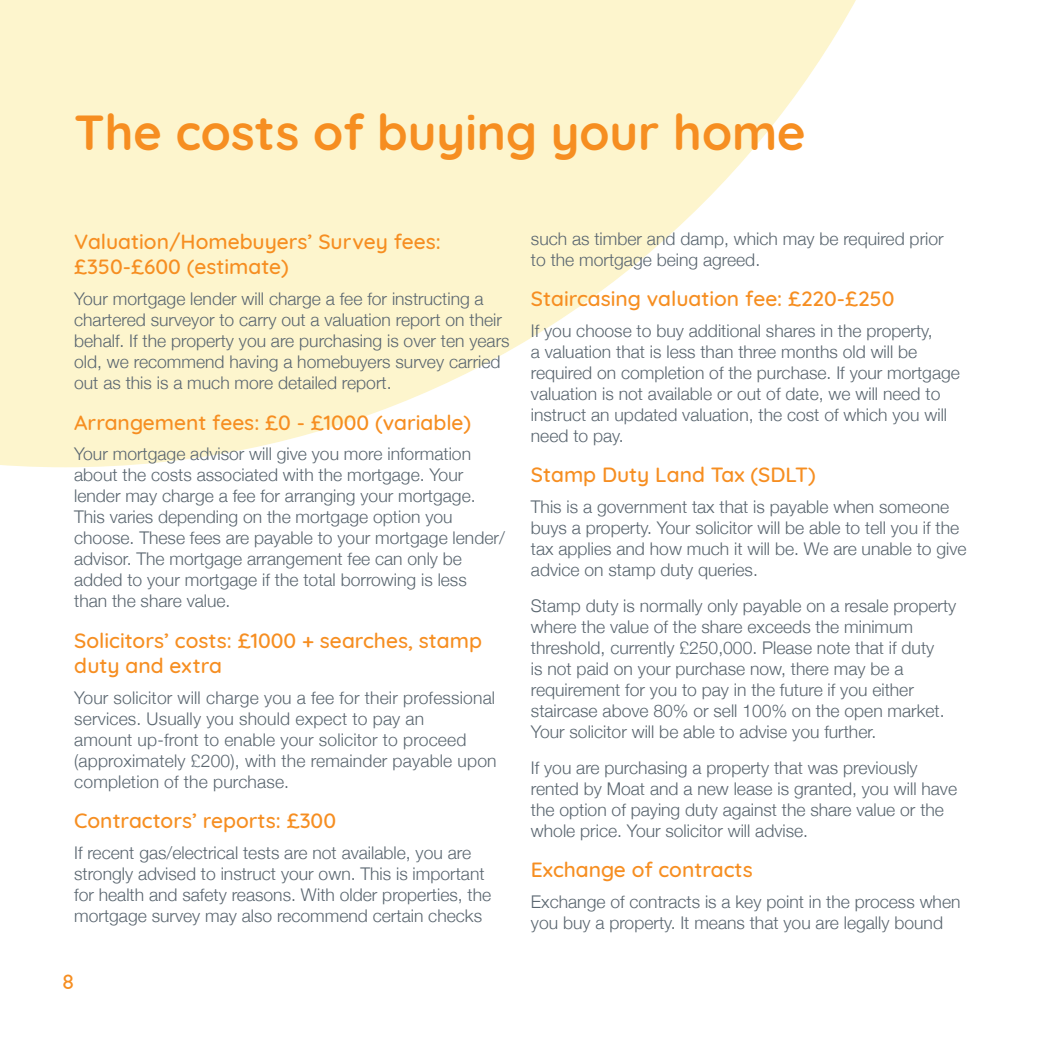
<style>
.page{position:relative;width:1042px;height:1042px;background:#fff}
.page>*{position:absolute;margin:0;border:0;box-sizing:border-box;transform-origin:0 0}
.t1{font:700 49px "Quicksand";color:#f68e21}
.t2{font:500 21px/25.2px "Quicksand";color:#f68e21}
.t3{font:300 17.5px/21px "Helvetica Neue";color:#5a6670}
</style>
<div class="page">
<svg style="left:0;top:0;width:856px;height:467px;fill:#fdf5cd"></svg>
<p class="t1" style="left:74px;top:92px;width:733px">The costs of buying your home</p>
<p class="t2" style="left:74px;top:227px;width:368px">Valuation/Homebuyers’ Survey fees: £350-£600 (estimate)</p>
<p class="t3" style="left:74px;top:287px;width:437px">Your mortgage lender will charge a fee for instructing a chartered surveyor to carry out a valuation report on their behalf. If the property you are purchasing is over ten years old, we recommend having a homebuyers survey carried out as this is a much more detailed report.</p>
<p class="t2" style="left:74px;top:407px;width:398px">Arrangement fees: £0 - £1000 (variable)</p>
<p class="t3" style="left:74px;top:442px;width:432px">Your mortgage advisor will give you more information about the costs associated with the mortgage. Your lender may charge a fee for arranging your mortgage.<br>This varies depending on the mortgage option you choose. These fees are payable to your mortgage lender/ advisor. The mortgage arrangement fee can only be added to your mortgage if the total borrowing is less<br>than the share value.</p>
<p class="t2" style="left:74px;top:625px;width:409px">Solicitors’ costs: £1000 + searches, stamp duty and extra</p>
<p class="t3" style="left:74px;top:686px;width:424px">Your solicitor will charge you a fee for their professional services. Usually you should expect to pay an<br>amount up-front to enable your solicitor to proceed (approximately £200), with the remainder payable upon completion of the purchase.</p>
<p class="t2" style="left:74px;top:806px;width:263px">Contractors’ reports: £300</p>
<p class="t3" style="left:74px;top:841px;width:418px">If recent gas/electrical tests are not available, you are strongly advised to instruct your own. This is important for health and safety reasons. With older properties, the mortgage survey may also recommend certain checks</p>
<p class="t2" style="left:62px;top:966px;width:14px">8</p>
<p class="t3" style="left:531px;top:227px;width:414px">such as timber and damp, which may be required prior to the mortgage being agreed.</p>
<p class="t2" style="left:531px;top:284px;width:365px">Staircasing valuation fee: £220-£250</p>
<p class="t3" style="left:531px;top:319px;width:430px">If you choose to buy additional shares in the property,<br>a valuation that is less than three months old will be required on completion of the purchase. If your mortgage valuation is not available or out of date, we will need to instruct an updated valuation, the cost of which you will need to pay.</p>
<p class="t2" style="left:531px;top:460px;width:286px">Stamp Duty Land Tax (SDLT)</p>
<p class="t3" style="left:531px;top:495px;width:437px">This is a government tax that is payable when someone buys a property. Your solicitor will be able to tell you if the tax applies and how much it will be. We are unable to give advice on stamp duty queries.</p>
<p class="t3" style="left:531px;top:594px;width:427px">Stamp duty is normally only payable on a resale property where the value of the share exceeds the minimum threshold, currently £250,000. Please note that if duty<br>is not paid on your purchase now, there may be a requirement for you to pay in the future if you either staircase above 80% or sell 100% on the open market.<br>Your solicitor will be able to advise you further.</p>
<p class="t3" style="left:531px;top:756px;width:428px">If you are purchasing a property that was previously rented by Moat and a new lease is granted, you will have the option of paying duty against the share value or the whole price. Your solicitor will advise.</p>
<p class="t2" style="left:531px;top:855px;width:223px">Exchange of contracts</p>
<p class="t3" style="left:531px;top:890px;width:431px">Exchange of contracts is a key point in the process when you buy a property. It means that you are legally bound</p>
</div>
